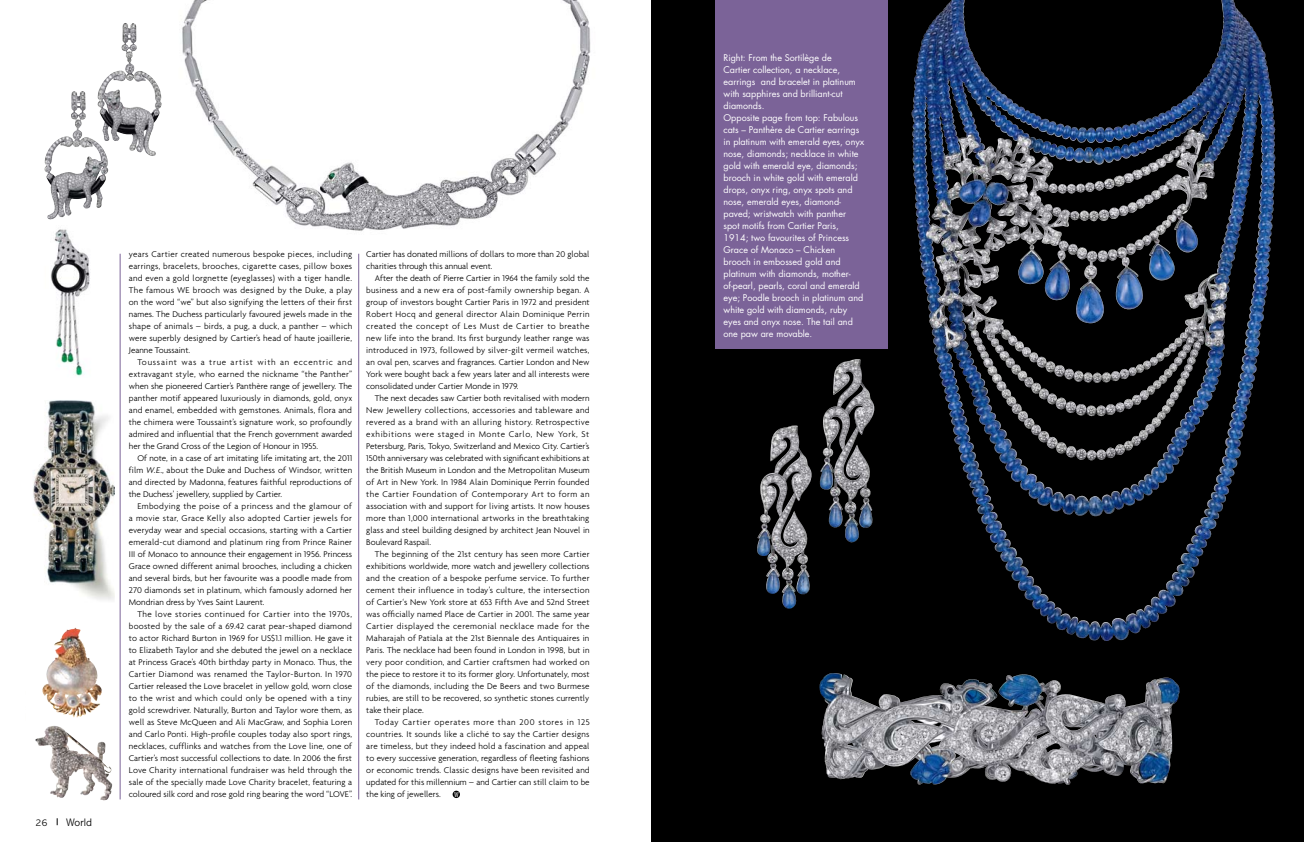
<style>
.page{position:relative;width:1304px;height:842px;background:#fff}
.page>*{position:absolute;margin:0;border:0;box-sizing:border-box;transform-origin:0 0}
.t1{font:300 11px "Abadi";color:#000}
.t2{font:300 10px "Abadi";color:#000}
.t3{font:300 9px/12px "Agenda";color:#000;text-align:justify}
.t4{font:9px/12px "Futura";color:#fff}
.t5{font:condensed 6.6px "American Typewriter";color:#fff}
.s1{font-style:italic}
</style>
<div class="page">
<svg style="left:652px;top:0;width:652px;height:842px;background:#11141a"></svg>
<img style="left:819px;top:360px;width:54px;height:183px">
<img style="left:756px;top:426px;width:55px;height:183px">
<img style="left:819px;top:673px;width:301px;height:112px">
<img style="left:913px;top:0;width:311px;height:133px">
<img style="left:49px;top:219px;width:41px;height:157px">
<img style="left:33px;top:400px;width:82px;height:200px">
<img style="left:158px;top:0;width:433px;height:313px">
<img style="left:97px;top:24px;width:32px;height:117px">
<img style="left:44px;top:91px;width:38px;height:128px">
<img style="left:35px;top:699px;width:24px;height:94px">
<img style="left:42px;top:628px;width:33px;height:71px">
<div style="left:453px;top:791px;width:7px;height:7px;background:#000;border-radius:50%"></div>
<div style="left:715px;top:0;width:172px;height:348px;background:#7b6398"></div>
<hr style="left:359px;top:254px;width:1px;height:545px;background:#7b6398">
<hr style="left:120px;top:254px;width:1px;height:545px;background:#7b6398">
<p class="t2" style="left:35px;top:817px;width:13px">26</p>
<p class="t1" style="left:66px;top:816px;width:27px">World</p>
<p class="t3" style="left:129px;top:248px;width:225px">years Cartier created numerous bespoke pieces, including earrings, bracelets, brooches, cigarette cases, pillow boxes and even a gold lorgnette (eyeglasses) with a tiger handle.<br>The famous WE brooch was designed by the Duke, a play on the word “we” but also signifying the letters of their first names. The Duchess particularly favoured jewels made in the shape of animals – birds, a pug, a duck, a panther – which were superbly designed by Cartier’s head of haute joaillerie, Jeanne Toussaint.</p>
<p class="t3" style="left:129px;top:356px;width:225px;text-indent:9px">Toussaint was a true artist with an eccentric and extravagant style, who earned the nickname “the Panther” when she pioneered Cartier’s Panthère range of jewellery. The panther motif appeared luxuriously in diamonds, gold, onyx and enamel, embedded with gemstones. Animals, flora and the chimera were Toussaint’s signature work, so profoundly admired and influential that the French government awarded her the Grand Cross of the Legion of Honour in 1955.</p>
<p class="t3" style="left:129px;top:452px;width:225px;text-indent:9px">Of note, in a case of art imitating life imitating art, the 2011 film <span class="s1">W.E</span>., about the Duke and Duchess of Windsor, written and directed by Madonna, features faithful reproductions of the Duchess’ jewellery, supplied by Cartier.</p>
<p class="t3" style="left:129px;top:500px;width:225px;text-indent:9px">Embodying the poise of a princess and the glamour of a movie star, Grace Kelly also adopted Cartier jewels for everyday wear and special occasions, starting with a Cartier emerald-cut diamond and platinum ring from Prince Rainer III of Monaco to announce their engagement in 1956. Princess Grace owned different animal brooches, including a chicken and several birds, but her favourite was a poodle made from 270 diamonds set in platinum, which famously adorned her Mondrian dress by Yves Saint Laurent.</p>
<p class="t3" style="left:129px;top:608px;width:225px;text-indent:9px">The love stories continued for Cartier into the 1970s, boosted by the sale of a 69.42 carat pear-shaped diamond to actor Richard Burton in 1969 for US$1.1 million. He gave it to Elizabeth Taylor and she debuted the jewel on a necklace at Princess Grace’s 40th birthday party in Monaco. Thus, the Cartier Diamond was renamed the Taylor-Burton. In 1970<br>Cartier released the Love bracelet in yellow gold, worn close to the wrist and which could only be opened with a tiny gold screwdriver. Naturally, Burton and Taylor wore them, as well as Steve McQueen and Ali MacGraw, and Sophia Loren and Carlo Ponti. High-profile couples today also sport rings, necklaces, cufflinks and watches from the Love line, one of Cartier’s most successful collections to date. In 2006 the first Love Charity international fundraiser was held through the sale of the specially made Love Charity bracelet, featuring a coloured silk cord and rose gold ring bearing the word “LOVE”.</p>
<p class="t3" style="left:366px;top:248px;width:225px">Cartier has donated millions of dollars to more than 20 global charities through this annual event.</p>
<p class="t3" style="left:366px;top:272px;width:225px;text-indent:9px">After the death of Pierre Cartier in 1964 the family sold the business and a new era of post-family ownership began. A group of investors bought Cartier Paris in 1972 and president Robert Hocq and general director Alain Dominique Perrin created the concept of Les Must de Cartier to breathe new life into the brand. Its first burgundy leather range was introduced in 1973, followed by silver-gilt vermeil watches, an oval pen, scarves and fragrances. Cartier London and New York were bought back a few years later and all interests were consolidated under Cartier Monde in 1979.</p>
<p class="t3" style="left:366px;top:392px;width:225px;text-indent:9px">The next decades saw Cartier both revitalised with modern New Jewellery collections, accessories and tableware and revered as a brand with an alluring history. Retrospective exhibitions were staged in Monte Carlo, New York, St Petersburg, Paris, Tokyo, Switzerland and Mexico City. Cartier’s 150th anniversary was celebrated with significant exhibitions at the British Museum in London and the Metropolitan Museum of Art in New York. In 1984 Alain Dominique Perrin founded the Cartier Foundation of Contemporary Art to form an association with and support for living artists. It now houses more than 1,000 international artworks in the breathtaking glass and steel building designed by architect Jean Nouvel in Boulevard Raspail.</p>
<p class="t3" style="left:366px;top:548px;width:225px;text-indent:9px">The beginning of the 21st century has seen more Cartier exhibitions worldwide, more watch and jewellery collections and the creation of a bespoke perfume service. To further cement their influence in today’s culture, the intersection of Cartier‘s New York store at 653 Fifth Ave and 52nd Street was officially named Place de Cartier in 2001. The same year Cartier displayed the ceremonial necklace made for the Maharajah of Patiala at the 21st Biennale des Antiquaires in Paris. The necklace had been found in London in 1998, but in very poor condition, and Cartier craftsmen had worked on the piece to restore it to its former glory. Unfortunately, most of the diamonds, including the De Beers and two Burmese rubies, are still to be recovered, so synthetic stones currently take their place.</p>
<p class="t3" style="left:366px;top:716px;width:225px;text-indent:9px">Today Cartier operates more than 200 stores in 125 countries. It sounds like a cliché to say the Cartier designs are timeless, but they indeed hold a fascination and appeal to every successive generation, regardless of fleeting fashions or economic trends. Classic designs have been revisited and updated for this millennium – and Cartier can still claim to be the king of jewellers.</p>
<p class="t5" style="left:454px;top:791px;width:6px">W</p>
<p class="t4" style="left:723px;top:51px;width:142px">Right: From the Sortilège de<br>Cartier collection, a necklace, earrings and bracelet in platinum with sapphires and brilliant-cut diamonds.<br>Opposite page from top: Fabulous cats – Panthère de Cartier earrings in platinum with emerald eyes, onyx nose, diamonds; necklace in white gold with emerald eye, diamonds; brooch in white gold with emerald drops, onyx ring, onyx spots and nose, emerald eyes, diamond&shy;paved; wristwatch with panther<br>spot motifs from Cartier Paris,<br>1914; two favourites of Princess<br>Grace of Monaco – Chicken brooch in embossed gold and platinum with diamonds, mother&shy;of-pearl, pearls, coral and emerald eye; Poodle brooch in platinum and white gold with diamonds, ruby eyes and onyx nose. The tail and one paw are movable.</p>
</div>
